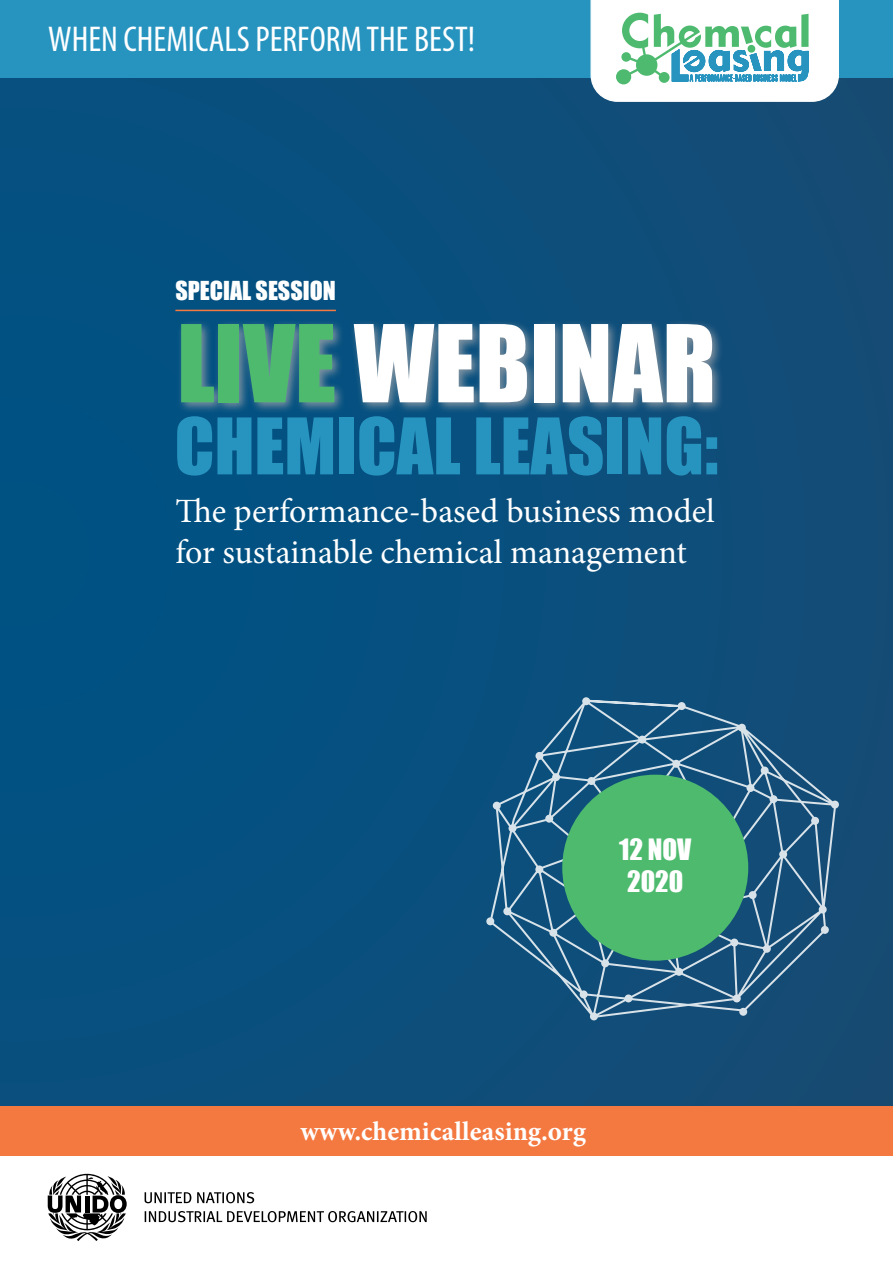
<style>
.page{position:relative;width:893px;height:1263px;background:#084f7e}
.page>*{position:absolute;margin:0;border:0;box-sizing:border-box;transform-origin:0 0}
.t1{font:99px "Impact";color:#fff}
.t2{font:72px "Impact";color:#2794c0}
.t3{font:condensed 36px "Myriad Pro";color:#fff}
.t4{font:34.05px/40.8px "Minion Pro";letter-spacing:-.005em;color:#fff}
.t5{font:700 27px "Minion Pro";color:#fff}
.t6{font:27px/32.4px "Impact";color:#fff}
.t7{font:24px "Impact";color:#fff}
.s1{color:#4dba6e}
</style>
<div class="page">
<svg style="left:489px;top:698px;width:348px;height:321px"></svg>
<div style="left:678px;top:702px;width:8px;height:8px;border:2px solid #fff;border-radius:50%"></div>
<div style="left:535px;top:752px;width:8px;height:8px;border:2px solid #fff;border-radius:50%"></div>
<div style="left:587px;top:777px;width:8px;height:8px;border:2px solid #fff;border-radius:50%"></div>
<div style="left:546px;top:815px;width:6px;height:7px;background:#d7e2e9;border-radius:50%"></div>
<div style="left:545px;top:815px;width:8px;height:8px;border:2px solid #fff;border-radius:50%"></div>
<div style="left:536px;top:866px;width:7px;height:7px;background:#d7e2e9;border-radius:50%"></div>
<div style="left:535px;top:865px;width:8px;height:8px;border:2px solid #fff;border-radius:50%"></div>
<div style="left:550px;top:929px;width:7px;height:7px;background:#d8e2e9;border-radius:50%"></div>
<div style="left:549px;top:929px;width:8px;height:8px;border:2px solid #fff;border-radius:50%"></div>
<div style="left:601px;top:959px;width:8px;height:8px;border:2px solid #fff;border-radius:50%"></div>
<div style="left:676px;top:968px;width:6px;height:7px;background:#d8e2e9;border-radius:50%"></div>
<div style="left:675px;top:968px;width:8px;height:8px;border:2px solid #fff;border-radius:50%"></div>
<div style="left:580px;top:991px;width:7px;height:7px;background:#d8e2e9;border-radius:50%"></div>
<div style="left:580px;top:990px;width:8px;height:8px;border:2px solid #fff;border-radius:50%"></div>
<div style="left:625px;top:995px;width:7px;height:7px;background:#d8e2e9;border-radius:50%"></div>
<div style="left:624px;top:994px;width:8px;height:8px;border:2px solid #fff;border-radius:50%"></div>
<div style="left:764px;top:945px;width:6px;height:7px;background:#d9e2e8;border-radius:50%"></div>
<div style="left:763px;top:945px;width:8px;height:8px;border:2px solid #fff;border-radius:50%"></div>
<div style="left:731px;top:939px;width:7px;height:7px;background:#d8e2e9;border-radius:50%"></div>
<div style="left:730px;top:938px;width:8px;height:8px;border:2px solid #fff;border-radius:50%"></div>
<div style="left:779px;top:850px;width:8px;height:8px;border:2px solid #fff;border-radius:50%"></div>
<div style="left:770px;top:796px;width:7px;height:6px;background:#d8e2e9;border-radius:50%"></div>
<div style="left:769px;top:795px;width:8px;height:8px;border:2px solid #fff;border-radius:50%"></div>
<div style="left:747px;top:785px;width:7px;height:6px;background:#d8e2e9;border-radius:50%"></div>
<div style="left:746px;top:784px;width:8px;height:8px;border:2px solid #fff;border-radius:50%"></div>
<div style="left:761px;top:767px;width:7px;height:7px;background:#d8e2e9;border-radius:50%"></div>
<div style="left:761px;top:766px;width:8px;height:8px;border:2px solid #fff;border-radius:50%"></div>
<div style="left:832px;top:801px;width:6px;height:7px;background:#d9e2e8;border-radius:50%"></div>
<div style="left:831px;top:800px;width:8px;height:8px;border:2px solid #fff;border-radius:50%"></div>
<div style="left:509px;top:825px;width:7px;height:6px;background:#d7e2ea;border-radius:50%"></div>
<div style="left:508px;top:824px;width:8px;height:8px;border:2px solid #fff;border-radius:50%"></div>
<div style="left:493px;top:802px;width:7px;height:7px;background:#d7e2ea;border-radius:50%"></div>
<div style="left:493px;top:802px;width:8px;height:8px;border:2px solid #fff;border-radius:50%"></div>
<div style="left:487px;top:918px;width:7px;height:6px;background:#d7e2e9;border-radius:50%"></div>
<div style="left:486px;top:917px;width:8px;height:8px;border:2px solid #fff;border-radius:50%"></div>
<div style="left:504px;top:908px;width:7px;height:6px;background:#d7e2e9;border-radius:50%"></div>
<div style="left:503px;top:907px;width:8px;height:8px;border:2px solid #fff;border-radius:50%"></div>
<div style="left:591px;top:1013px;width:6px;height:7px;background:#d8e2e9;border-radius:50%"></div>
<div style="left:590px;top:1012px;width:8px;height:8px;border:2px solid #fff;border-radius:50%"></div>
<div style="left:734px;top:995px;width:6px;height:7px;background:#d9e2e8;border-radius:50%"></div>
<div style="left:733px;top:994px;width:8px;height:8px;border:2px solid #fff;border-radius:50%"></div>
<div style="left:740px;top:1008px;width:6px;height:7px;background:#d9e2e8;border-radius:50%"></div>
<div style="left:739px;top:1008px;width:8px;height:8px;border:2px solid #fff;border-radius:50%"></div>
<div style="left:819px;top:906px;width:7px;height:7px;background:#d9e2e8;border-radius:50%"></div>
<div style="left:819px;top:905px;width:8px;height:8px;border:2px solid #fff;border-radius:50%"></div>
<div style="left:811px;top:817px;width:8px;height:8px;border:2px solid #fff;border-radius:50%"></div>
<div style="left:749px;top:892px;width:7px;height:6px;background:#d8e2e9;border-radius:50%"></div>
<div style="left:749px;top:891px;width:8px;height:8px;border:2px solid #fff;border-radius:50%"></div>
<div style="left:739px;top:724px;width:6px;height:7px;background:#d8e2e9;border-radius:50%"></div>
<div style="left:738px;top:724px;width:8px;height:8px;border:2px solid #fff;border-radius:50%"></div>
<svg style="left:537px;top:698px;width:148px;height:85px"></svg>
<div style="left:582px;top:697px;width:8px;height:8px;border:2px solid #fff;border-radius:50%"></div>
<div style="left:821px;top:926px;width:8px;height:8px;border:2px solid #fff;border-radius:50%"></div>
<div style="left:0;top:1155px;width:893px;height:108px;background:#fff"></div>
<svg style="left:145px;top:1211px;width:282px;height:11px"></svg>
<svg style="left:145px;top:1192px;width:109px;height:11px"></svg>
<svg style="left:48px;top:1174px;width:79px;height:67px"></svg>
<div style="left:176px;top:319px;width:547px;height:95px;background:#a6a8ab;opacity:.75"></div>
<div style="left:562px;top:775px;width:186px;height:186px;background:#4dba6e;border-radius:50%"></div>
<div style="left:0;top:1106px;width:893px;height:49px;background:#f47941"></div>
<div style="left:0;top:0;width:893px;height:78px;background:#2794c0"></div>
<svg style="left:590px;top:0;width:250px;height:102px;background:#cae6e2"></svg>
<hr style="left:175px;top:310px;width:161px;height:1px;background:#f47a42">
<p class="t3" style="left:57px;top:8px;width:428px">WHEN CHEMICALS PERFORM THE BEST!</p>
<p class="t3" style="left:48px;top:17px;width:428px">WHEN CHEMICALS PERFORM THE BEST!</p>
<p class="t7" style="left:175px;top:272px;width:162px">SPECIAL SESSION</p>
<h1 class="t1" style="left:177px;top:287px;width:540px"><span class="s1">LIVE</span> WEBINAR</h1>
<h2 class="t2" style="left:175px;top:390px;width:545px">CHEMICAL LEASING:</h2>
<p class="t4" style="left:175px;top:491px;width:541px">The performance-based business model for sustainable chemical management</p>
<p class="t6" style="left:619px;top:832px;width:74px">12 NOV<br>2020</p>
<p class="t5" style="left:301px;top:1113px;width:287px">www.chemicalleasing.org</p>
</div>
